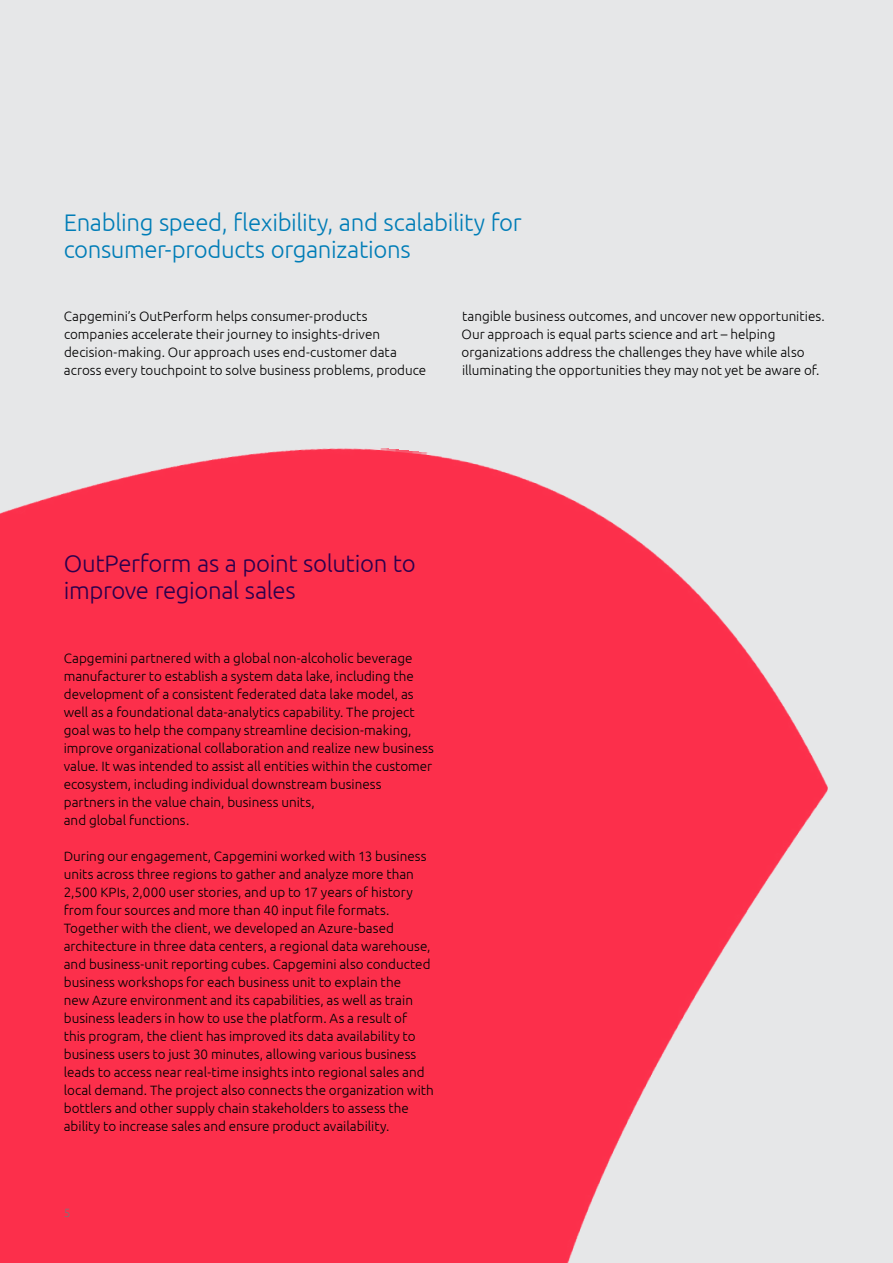
<style>
.page{position:relative;width:893px;height:1263px;background:#e6e7e8}
.page>*{position:absolute;margin:0;border:0;box-sizing:border-box;transform-origin:0 0}
.t1{font:300 24px/27px "Ubuntu";letter-spacing:-.015em;color:#007db7}
.t2{font:300 24px/27px "Ubuntu";letter-spacing:-.015em;color:#2c004b}
.t3{font:300 13.5px/18px "Ubuntu";color:#000}
.t4{font:300 12px "Ubuntu";color:#77787b}
</style>
<div class="page">
<img style="left:0;top:448px;width:828px;height:815px">
<h1 class="t1" style="left:64px;top:209px;width:460px">Enabling speed, flexibility, and scalability for consumer-products organizations</h1>
<p class="t3" style="left:64px;top:306px;width:364px">Capgemini’s OutPerform helps consumer-products companies accelerate their journey to insights-driven decision-making. Our approach uses end-customer data across every touchpoint to solve business problems, produce</p>
<p class="t3" style="left:461px;top:306px;width:365px">tangible business outcomes, and uncover new opportunities.<br>Our approach is equal parts science and art – helping organizations address the challenges they have while also illuminating the opportunities they may not yet be aware of.</p>
<h1 class="t2" style="left:64px;top:549px;width:353px">OutPerform as a point solution to improve regional sales</h1>
<p class="t3" style="left:64px;top:648px;width:371px">Capgemini partnered with a global non-alcoholic beverage manufacturer to establish a system data lake, including the development of a consistent federated data lake model, as well as a foundational data-analytics capability. The project goal was to help the company streamline decision-making, improve organizational collaboration and realize new business value. It was intended to assist all entities within the customer ecosystem, including individual downstream business partners in the value chain, business units,<br>and global functions.</p>
<p class="t3" style="left:64px;top:846px;width:372px">During our engagement, Capgemini worked with 13 business units across three regions to gather and analyze more than 2,500 KPIs, 2,000 user stories, and up to 17 years of history from four sources and more than 40 input file formats.<br>Together with the client, we developed an Azure-based architecture in three data centers, a regional data warehouse, and business-unit reporting cubes. Capgemini also conducted business workshops for each business unit to explain the<br>new Azure environment and its capabilities, as well as train business leaders in how to use the platform. As a result of<br>this program, the client has improved its data availability to business users to just 30 minutes, allowing various business leads to access near real-time insights into regional sales and local demand. The project also connects the organization with bottlers and other supply chain stakeholders to assess the ability to increase sales and ensure product availability.</p>
<p class="t4" style="left:64px;top:1205px;width:8px">5</p>
</div>
